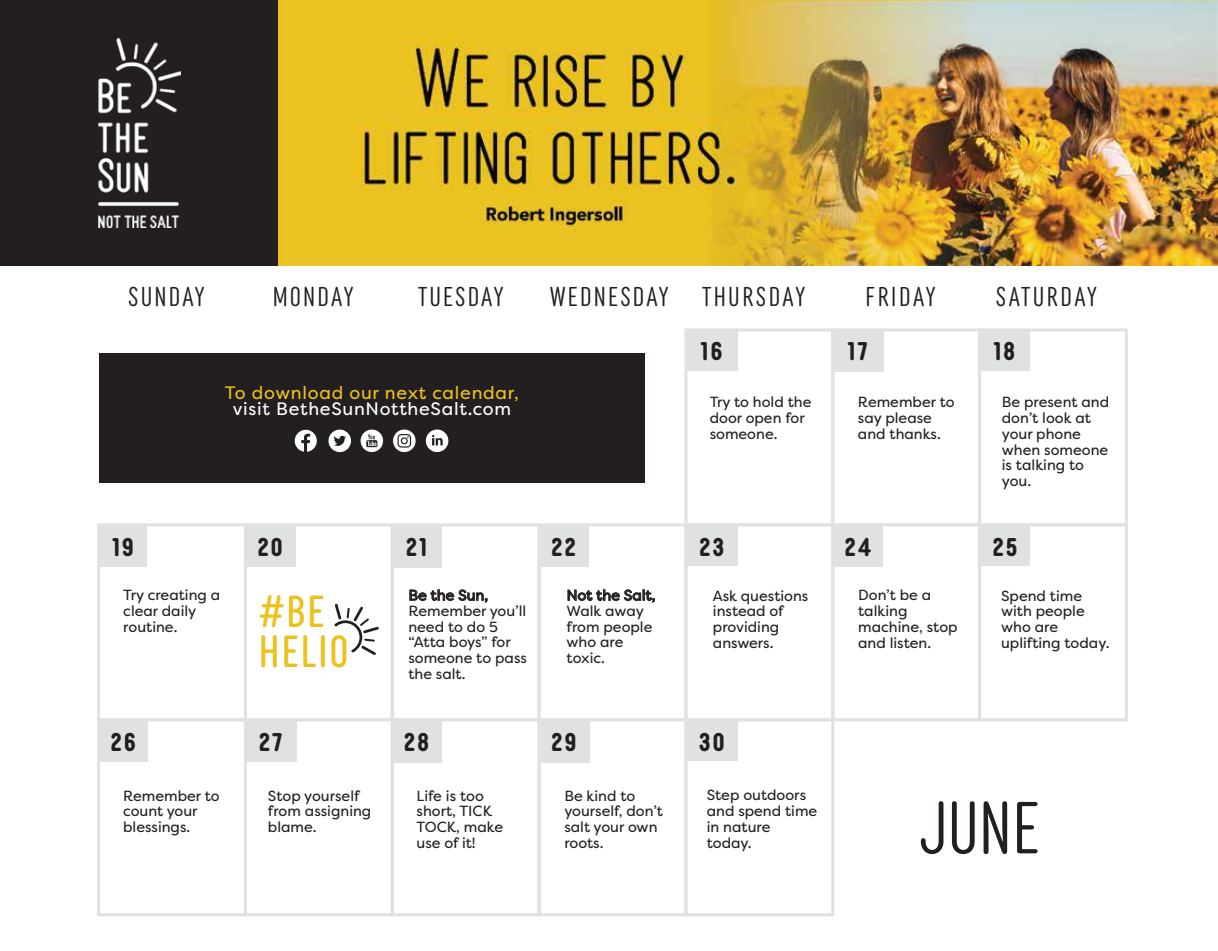
<style>
.page{position:relative;width:1218px;height:951px;background:#fff}
.page>*{position:absolute;margin:0;border:0;box-sizing:border-box;transform-origin:0 0}
.t1{font:300 71.4px "Diazo MVB Ex Cond";color:#231f20}
.t2{font:43.65px/40px "Diazo MVB Ex Cond";letter-spacing:.04em;color:#edc11c}
.t3{font:300 26.4px "Diazo MVB Ex Cond";letter-spacing:.08em;color:#231f20}
.t4{font:700 24.9px "Diazo MVB Ex Cond";letter-spacing:.09em;color:#231f20}
.t5{font:18px "Filson Pro";letter-spacing:.04em;color:#fff}
.t6{font:18px "Filson Pro";letter-spacing:.04em;color:#edc11c}
.t7{font:14.7px/15.8px "Filson Pro";color:#231f20}
</style>
<div class="page">
<div style="left:0;top:0;width:279px;height:266px;background:#231f20"></div>
<img style="left:99px;top:38px;width:81px;height:190px">
<div style="left:97px;top:523px;width:150px;height:198px;border:3px solid #e0e2e2"></div>
<div style="left:244px;top:523px;width:150px;height:198px;border:3px solid #e0e2e2"></div>
<div style="left:391px;top:523px;width:150px;height:198px;border:3px solid #e0e2e2"></div>
<div style="left:538px;top:523px;width:149px;height:198px;border:3px solid #e0e2e2"></div>
<div style="left:684px;top:523px;width:150px;height:198px;border:3px solid #e0e2e2"></div>
<div style="left:831px;top:523px;width:150px;height:198px;border:3px solid #e0e2e2"></div>
<div style="left:978px;top:523px;width:150px;height:198px;border:3px solid #e0e2e2"></div>
<div style="left:97px;top:718px;width:150px;height:198px;border:3px solid #e0e2e2"></div>
<div style="left:244px;top:718px;width:150px;height:198px;border:3px solid #e0e2e2"></div>
<div style="left:391px;top:718px;width:150px;height:198px;border:3px solid #e0e2e2"></div>
<div style="left:538px;top:718px;width:149px;height:198px;border:3px solid #e0e2e2"></div>
<div style="left:684px;top:328px;width:150px;height:198px;border:3px solid #e0e2e2"></div>
<div style="left:831px;top:328px;width:150px;height:198px;border:3px solid #e0e2e2"></div>
<div style="left:978px;top:328px;width:150px;height:198px;border:3px solid #e0e2e2"></div>
<div style="left:687px;top:329px;width:51px;height:42px;background:#e0e2e2"></div>
<div style="left:833px;top:330px;width:51px;height:42px;background:#e0e2e2"></div>
<div style="left:980px;top:329px;width:50px;height:42px;background:#e0e2e2"></div>
<div style="left:99px;top:525px;width:48px;height:42px;background:#e0e2e2"></div>
<div style="left:245px;top:525px;width:51px;height:42px;background:#e0e2e2"></div>
<div style="left:391px;top:526px;width:51px;height:42px;background:#e0e2e2"></div>
<div style="left:538px;top:525px;width:51px;height:42px;background:#e0e2e2"></div>
<div style="left:686px;top:524px;width:51px;height:42px;background:#e0e2e2"></div>
<div style="left:832px;top:525px;width:51px;height:42px;background:#e0e2e2"></div>
<div style="left:979px;top:524px;width:51px;height:42px;background:#e0e2e2"></div>
<div style="left:99px;top:720px;width:48px;height:42px;background:#e0e2e2"></div>
<div style="left:245px;top:720px;width:51px;height:42px;background:#e0e2e2"></div>
<div style="left:391px;top:721px;width:51px;height:42px;background:#e0e2e2"></div>
<div style="left:539px;top:721px;width:51px;height:42px;background:#e0e2e2"></div>
<svg style="left:334px;top:604px;width:45px;height:51px"></svg>
<div style="left:100px;top:353px;width:545px;height:130px;background:#231f20"></div>
<svg style="left:295px;top:430px;width:22px;height:22px"></svg>
<svg style="left:329px;top:429px;width:22px;height:23px"></svg>
<svg style="left:360px;top:429px;width:23px;height:23px"></svg>
<svg style="left:393px;top:430px;width:23px;height:22px"></svg>
<svg style="left:426px;top:430px;width:22px;height:22px"></svg>
<div style="left:684px;top:718px;width:150px;height:198px;border:3px solid #e0e2e2"></div>
<div style="left:686px;top:719px;width:51px;height:42px;background:#e0e2e2"></div>
<svg style="left:409px;top:589px;width:79px;height:14px"></svg>
<svg style="left:567px;top:589px;width:88px;height:14px"></svg>
<img style="left:283px;top:0;width:935px;height:265px">
<h3 class="t3" style="left:128px;top:277px;width:78px">SUNDAY</h3>
<h3 class="t3" style="left:273px;top:277px;width:82px">MONDAY</h3>
<h3 class="t3" style="left:418px;top:277px;width:87px">TUESDAY</h3>
<h3 class="t3" style="left:550px;top:277px;width:120px">WEDNESDAY</h3>
<h3 class="t3" style="left:702px;top:277px;width:105px">THURSDAY</h3>
<h3 class="t3" style="left:866px;top:277px;width:72px">FRIDAY</h3>
<h3 class="t3" style="left:996px;top:277px;width:103px">SATURDAY</h3>
<h3 class="t4" style="left:701px;top:332px;width:23px">16</h3>
<h3 class="t4" style="left:848px;top:332px;width:21px">17</h3>
<h3 class="t4" style="left:994px;top:332px;width:23px">18</h3>
<p class="t6" style="left:225px;top:381px;width:295px">To download our next calendar,</p>
<p class="t5" style="left:233px;top:397px;width:280px">visit BetheSunNottheSalt.com</p>
<p class="t7" style="left:710px;top:394px;width:103px">Try to hold the door open for someone.</p>
<p class="t7" style="left:858px;top:394px;width:98px">Remember to say please and thanks.</p>
<p class="t7" style="left:1002px;top:394px;width:109px">Be present and don’t look at your phone when someone is talking to you.</p>
<h3 class="t4" style="left:112px;top:527px;width:23px">19</h3>
<h3 class="t4" style="left:258px;top:527px;width:27px">20</h3>
<h3 class="t4" style="left:406px;top:527px;width:22px">21</h3>
<h3 class="t4" style="left:552px;top:527px;width:26px">22</h3>
<h3 class="t4" style="left:700px;top:527px;width:26px">23</h3>
<h3 class="t4" style="left:845px;top:527px;width:28px">24</h3>
<h3 class="t4" style="left:993px;top:527px;width:26px">25</h3>
<p class="t7" style="left:408px;top:587px;width:120px">Be the Sun,<br>Remember you’ll need to do 5 “Atta boys” for someone to pass the salt.</p>
<p class="t7" style="left:567px;top:587px;width:90px">Not the Salt,<br>Walk away from people who are toxic.</p>
<p class="t7" style="left:123px;top:587px;width:98px">Try creating a clear daily routine.</p>
<p class="t7" style="left:713px;top:587px;width:97px">Ask questions instead of providing answers.</p>
<p class="t7" style="left:858px;top:587px;width:101px">Don’t be a talking machine, stop and listen.</p>
<p class="t7" style="left:1001px;top:587px;width:110px">Spend time with people who are uplifting today.</p>
<h2 class="t2" style="left:259px;top:588px;width:91px">#BE<br>HELIO</h2>
<h3 class="t4" style="left:111px;top:723px;width:26px">26</h3>
<h3 class="t4" style="left:259px;top:723px;width:25px">27</h3>
<h3 class="t4" style="left:404px;top:723px;width:26px">28</h3>
<h3 class="t4" style="left:552px;top:723px;width:26px">29</h3>
<p class="t7" style="left:123px;top:787px;width:98px">Remember to count your blessings.</p>
<p class="t7" style="left:268px;top:787px;width:105px">Stop yourself from assigning blame.</p>
<p class="t7" style="left:417px;top:787px;width:88px">Life is too short, TICK<br>TOCK, make use of it!</p>
<p class="t7" style="left:564px;top:787px;width:100px">Be kind to yourself, don’t salt your own roots.</p>
<h3 class="t4" style="left:699px;top:722px;width:27px">30</h3>
<p class="t7" style="left:707px;top:787px;width:112px">Step outdoors and spend time in nature today.</p>
<h1 class="t1" style="left:919px;top:776px;width:122px">JUNE</h1>
</div>
